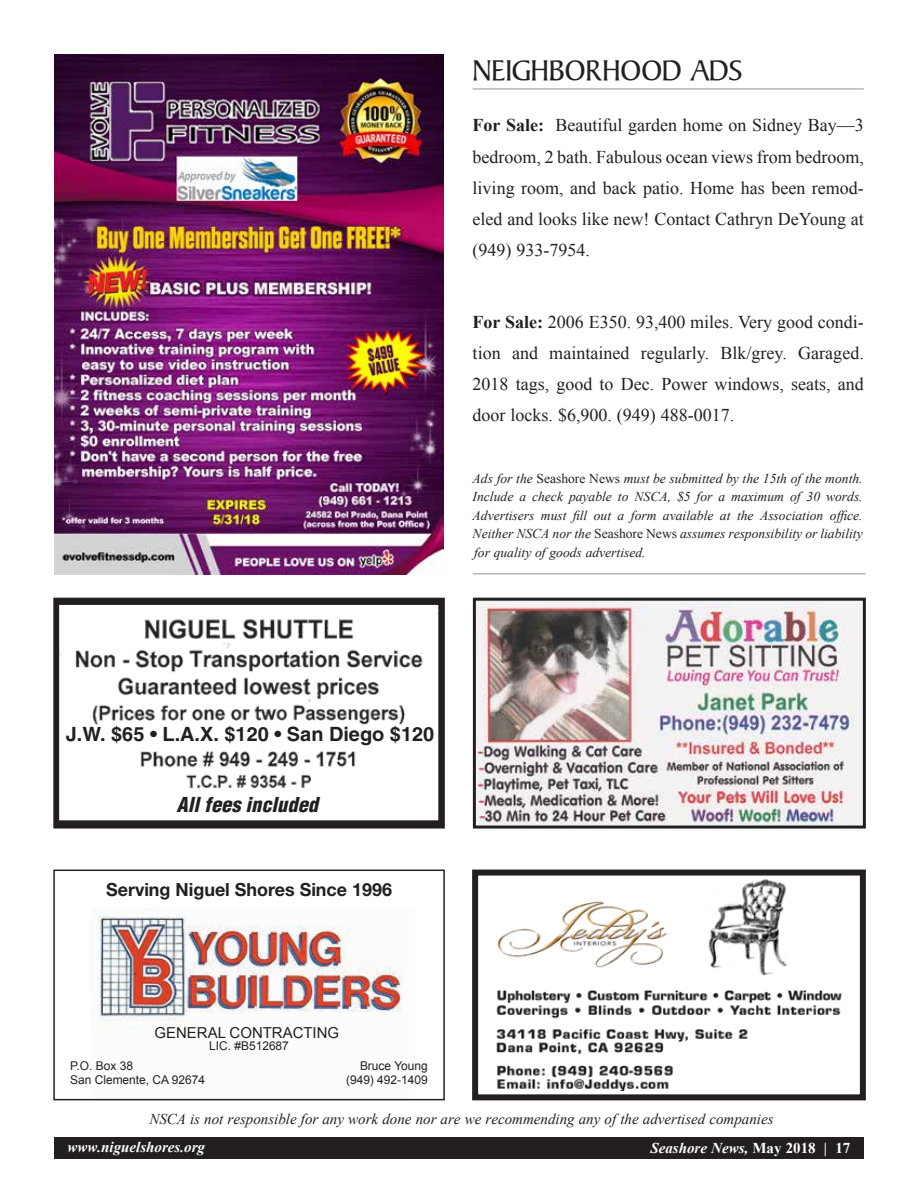
<style>
.page{position:relative;width:918px;height:1188px;background:#fff}
.page>*{position:absolute;margin:0;border:0;box-sizing:border-box;transform-origin:0 0}
.t1{font:30px "Persuasion S Si";letter-spacing:.01em;color:#231f20}
.t2{font:italic 900 condensed 20.1px "Helvetica";color:#231f20}
.t3{font:700 19.65px "Helvetica";color:#231f20}
.t4{font:700 18.15px "Helvetica Neue LT Std";color:#231f20}
.t5{font:18px/31.2px "Times New Roman";color:#231f20;text-align:justify}
.t6{font:15.15px "Arial";color:#231f20}
.t7{font:italic 15px "Times New Roman";color:#231f20}
.t8{font:italic 700 15px "Times New Roman";color:#fff}
.t9{font:italic 13.5px/18.5px "Times New Roman";color:#231f20;text-align:justify}
.t10{font:12.15px/14.5px "Arial";color:#231f20}
.s1{font-weight:700}
.s2{font-style:normal}
</style>
<div class="page">
<div style="left:54px;top:1137px;width:810px;height:21px;background:#231f20"></div>
<img style="left:477px;top:602px;width:385px;height:223px">
<div style="left:473px;top:598px;width:393px;height:231px;border:3px solid #231f20"></div>
<hr style="left:473px;top:574px;width:393px;height:1px;background:#939598">
<svg style="left:60px;top:613px;width:378px;height:209px"></svg>
<div style="left:58px;top:726px;width:379px;height:20px;background:#fff"></div>
<div style="left:58px;top:796px;width:379px;height:21px;background:#fff"></div>
<div style="left:53px;top:598px;width:392px;height:231px;border:6px solid #231f20"></div>
<img style="left:98px;top:908px;width:304px;height:121px">
<div style="left:53px;top:870px;width:392px;height:230px;border:1px solid #231f20"></div>
<img style="left:496px;top:879px;width:346px;height:211px">
<div style="left:472px;top:870px;width:394px;height:230px;border:6px solid #231f20"></div>
<img style="left:54px;top:54px;width:390px;height:520px">
<hr style="left:473px;top:89px;width:391px;height:1px;background:#939598">
<h1 class="t1" style="left:473px;top:54px;width:271px">NEIGHBORHOOD ADS</h1>
<p class="t5" style="left:473px;top:110px;width:393px"><span class="s1">For Sale:</span> Beautiful garden home on Sidney Bay—3 bedroom, 2 bath. Fabulous ocean views from bedroom, living room, and back patio. Home has been remod&shy;eled and looks like new! Contact Cathryn DeYoung at (949) 933-7954.</p>
<p class="t5" style="left:473px;top:306px;width:393px"><span class="s1">For Sale:</span> 2006 E350. 93,400 miles. Very good condi&shy;tion and maintained regularly. Blk/grey. Garaged.<br>2018 tags, good to Dec. Power windows, seats, and door locks. $6,900. (949) 488-0017.</p>
<p class="t9" style="left:473px;top:469px;width:392px">Ads for the <span class="s2">Seashore News</span> must be submitted by the 15th of the month.<br>Include a check payable to NSCA, $5 for a maximum of 30 words.<br>Advertisers must fill out a form available at the Association office.<br>Neither NSCA nor the <span class="s2">Seashore News</span> assumes responsibility or liability for quality of goods advertised.</p>
<p class="t3" style="left:66px;top:723px;width:370px">J.W. $65 • L.A.X. $120 • San Diego $120</p>
<p class="t2" style="left:176px;top:792px;width:143px">All fees included</p>
<p class="t4" style="left:106px;top:879px;width:287px">Serving Niguel Shores Since 1996</p>
<p class="t6" style="left:155px;top:1023px;width:186px">GENERAL CONTRACTING</p>
<p class="t10" style="left:209px;top:1039px;width:81px">LIC. #B512687</p>
<p class="t10" style="left:70px;top:1058px;width:136px">P.O. Box 38<br>San Clemente, CA 92674</p>
<p class="t10" style="left:346px;top:1058px;width:83px;text-align:right">Bruce Young (949) 492-1409</p>
<p class="t7" style="left:149px;top:1109px;width:626px">NSCA is not responsible for any work done nor are we recommending any of the advertised companies</p>
<p class="t8" style="left:68px;top:1137px;width:139px">www.niguelshores.org</p>
<p class="t8" style="left:650px;top:1138px;width:202px">Seashore News, <span class="s2">May 2018 | 17</span></p>
</div>
